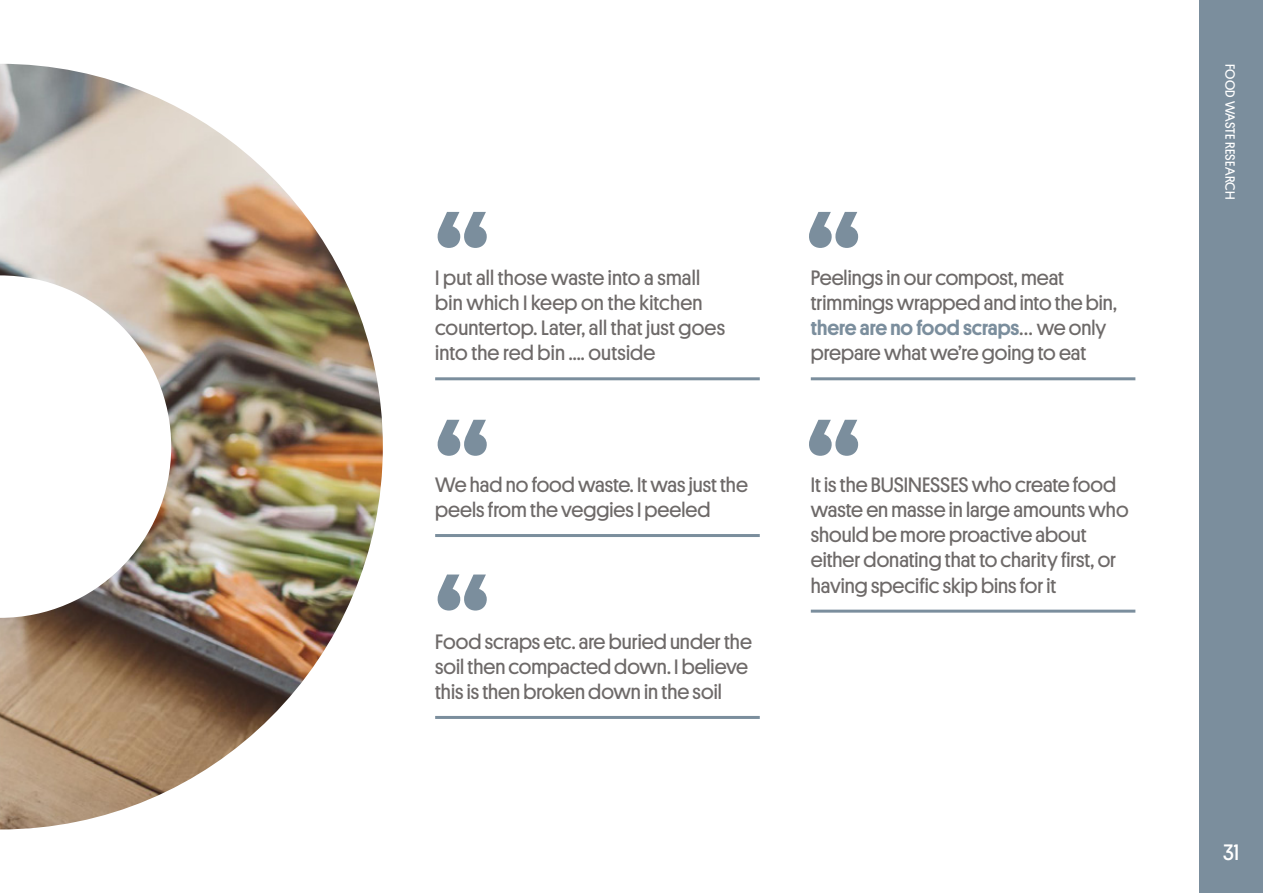
<style>
.page{position:relative;width:1263px;height:893px;background:#fff}
.page>*{position:absolute;margin:0;border:0;box-sizing:border-box;transform-origin:0 0}
.t1{font:500 135px "Platform";color:#7b8e9d}
.t2{font:22.5px "Platform";color:#fff}
.quote__2_columns{font:21px/25.2px "Platform";color:#6e6a69}
.t3{font:13.5px "Platform";letter-spacing:.02em;color:#fff}
.s1{font-weight:500;color:#7b8e9d}
</style>
<div class="page">
<img style="left:0;top:64px;width:383px;height:765px">
<div style="left:1199px;top:0;width:64px;height:893px;background:#7b8e9d"></div>
<hr style="left:435px;top:377px;width:325px;height:3px;background:#7b8e9d">
<hr style="left:435px;top:534px;width:325px;height:3px;background:#7b8e9d">
<hr style="left:435px;top:716px;width:325px;height:3px;background:#7b8e9d">
<hr style="left:811px;top:377px;width:324px;height:3px;background:#7b8e9d">
<hr style="left:811px;top:610px;width:324px;height:3px;background:#7b8e9d">
<p class="t1" style="left:435px;top:160px;width:55px">“</p>
<p class="quote__2_columns" style="left:435px;top:264px;width:291px">I put all those waste into a small bin which I keep on the kitchen countertop. Later, all that just goes into the red bin …. outside</p>
<p class="t1" style="left:435px;top:368px;width:55px">“</p>
<p class="quote__2_columns" style="left:435px;top:471px;width:314px">We had no food waste. It was just the peels from the veggies I peeled</p>
<p class="t1" style="left:435px;top:523px;width:55px">“</p>
<p class="quote__2_columns" style="left:435px;top:627px;width:318px">Food scraps etc. are buried under the soil then compacted down. I believe this is then broken down in the soil</p>
<p class="t1" style="left:806px;top:160px;width:55px">“</p>
<p class="quote__2_columns" style="left:811px;top:264px;width:308px">Peelings in our compost, meat trimmings wrapped and into the bin, <span class="s1">there are no food scraps</span>... we only prepare what we’re going to eat</p>
<p class="t1" style="left:806px;top:368px;width:55px">“</p>
<p class="quote__2_columns" style="left:811px;top:471px;width:319px">It is the BUSINESSES who create food waste en masse in large amounts who should be more proactive about either donating that to charity first, or having specific skip bins for it</p>
<p class="t3" style="left:1240px;top:64px;width:137px;rotate:90deg">FOOD WASTE RESEARCH</p>
<p class="t2" style="left:1223px;top:836px;width:17px">31</p>
</div>
